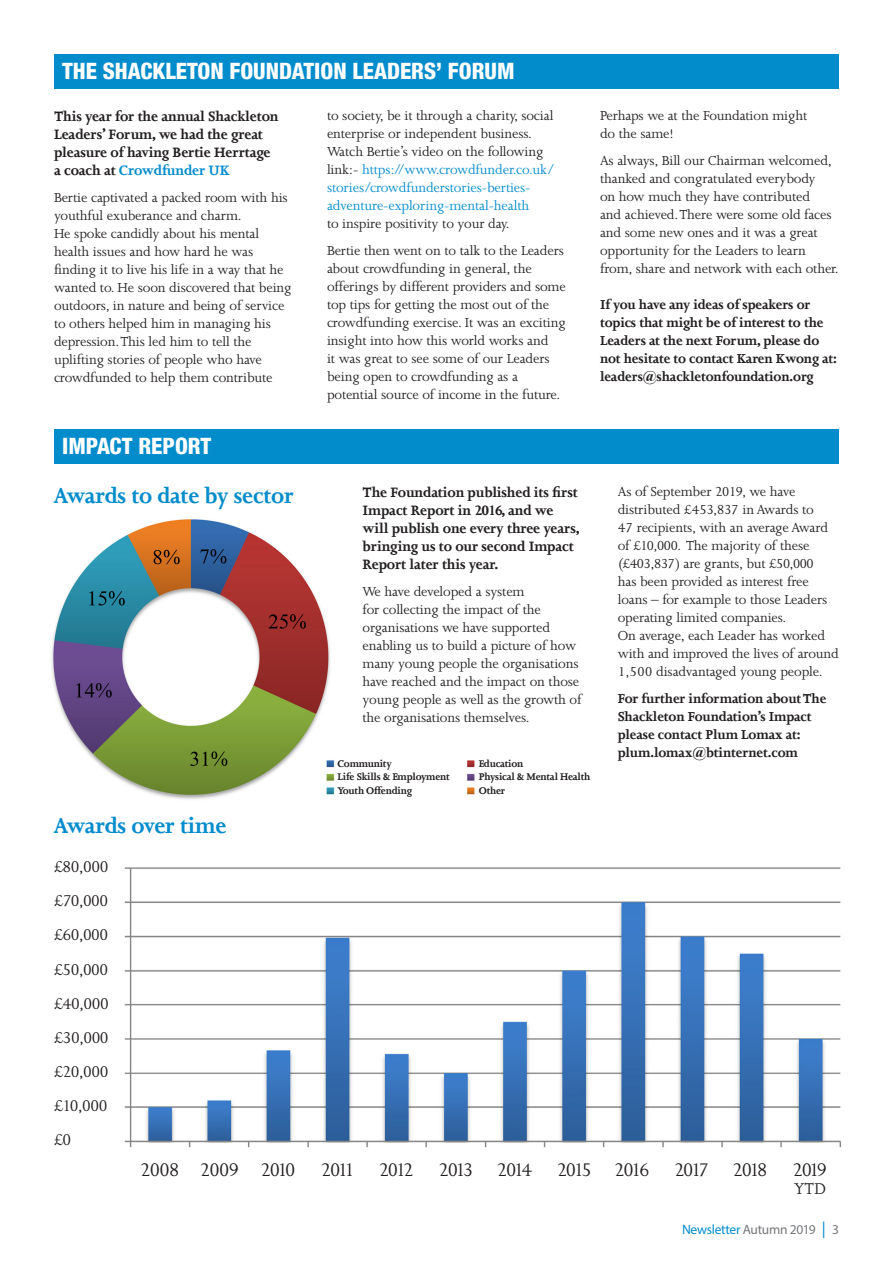
<style>
.page{position:relative;width:893px;height:1263px;background:#fff}
.page>*{position:absolute;margin:0;border:0;box-sizing:border-box;transform-origin:0 0}
.t1{font:700 24.75px "Joanna";letter-spacing:-.01em;color:#038ccc}
.t2{font:800 condensed 22.5px "Helvetica Neue LT Com";color:#fff}
.t3{font:21px "Joanna";letter-spacing:-.15em;color:#231f20}
.t4{font:18px "Joanna";letter-spacing:-.06em;color:#231f20}
.t5{font:700 15.75px/18px "Joanna";letter-spacing:-.01em;color:#231f20}
.t6{font:700 15.75px "Joanna";letter-spacing:-.01em;color:#038ccc}
.t7{font:15px/18px "Joanna";letter-spacing:-.01em;color:#231f20}
.t8{font:700 15px/18px "Joanna";letter-spacing:-.01em;color:#231f20}
.t9{font:13.5px "Myriad Pro";letter-spacing:-.02em;color:#76787b}
.t10{font:700 11.25px "Joanna";letter-spacing:-.02em;color:#231f20}
.s1{color:#231f20}
.s2{color:#038ccc}
.s3{font-size:16.5px;color:#038ccc}
</style>
<div class="page">
<div style="left:54px;top:429px;width:785px;height:35px;background:#038ccc"></div>
<img style="left:124px;top:867px;width:717px;height:281px">
<img style="left:51px;top:519px;width:279px;height:280px">
<div style="left:54px;top:54px;width:785px;height:35px;background:#038ccc"></div>
<img style="left:467px;top:760px;width:8px;height:35px">
<img style="left:325px;top:755px;width:10px;height:44px">
<p class="t2" style="left:62px;top:57px;width:454px">THE SHACKLETON FOUNDATION LEADERS’ FORUM</p>
<p class="t5" style="left:54px;top:107px;width:226px">This year for the annual Shackleton<br>Leaders’ Forum, we had the great pleasure of having Bertie Herrtage</p>
<p class="t6" style="left:54px;top:160px;width:177px"><span class="s1">a coach at</span> Crowdfunder UK</p>
<p class="t7" style="left:54px;top:188px;width:235px">Bertie captivated a packed room with his youthful exuberance and charm.</p>
<p class="t7" style="left:54px;top:224px;width:239px">He spoke candidly about his mental health issues and how hard he was finding it to live his life in a way that he wanted to. He soon discovered that being outdoors, in nature and being of service to others helped him in managing his depression. This led him to tell the uplifting stories of people who have crowdfunded to help them contribute</p>
<p class="t7" style="left:327px;top:107px;width:229px">to society, be it through a charity, social enterprise or independent business.<br>Watch Bertie’s video on the following link:- <span class="s2">https://www.crowdfunder.co.uk/ stories/crowdfunderstories-berties&shy;adventure-exploring-mental-health</span></p>
<p class="t7" style="left:327px;top:215px;width:184px">to inspire positivity to your day.</p>
<p class="t7" style="left:327px;top:242px;width:240px">Bertie then went on to talk to the Leaders about crowdfunding in general, the offerings by different providers and some top tips for getting the most out of the crowdfunding exercise. It was an exciting insight into how this world works and<br>it was great to see some of our Leaders being open to crowdfunding as a potential source of income in the future.</p>
<p class="t7" style="left:600px;top:107px;width:209px">Perhaps we at the Foundation might</p>
<p class="t7" style="left:600px;top:125px;width:75px">do the same!</p>
<p class="t7" style="left:600px;top:152px;width:240px">As always, Bill our Chairman welcomed, thanked and congratulated everybody<br>on how much they have contributed<br>and achieved. There were some old faces and some new ones and it was a great opportunity for the Leaders to learn from, share and network with each other.</p>
<p class="t8" style="left:600px;top:295px;width:238px">If you have any ideas of speakers or topics that might be of interest to the Leaders at the next Forum, please do not hesitate to contact Karen Kwong at: leaders@shackletonfoundation.org</p>
<p class="t2" style="left:62px;top:433px;width:151px">IMPACT REPORT</p>
<p class="t1" style="left:53px;top:480px;width:242px">Awards to date by sector</p>
<p class="t1" style="left:53px;top:811px;width:175px">Awards over time</p>
<p class="t4" style="left:54px;top:857px;width:56px">£80,000</p>
<p class="t4" style="left:54px;top:891px;width:56px">£70,000</p>
<p class="t4" style="left:54px;top:925px;width:56px">£60,000</p>
<p class="t4" style="left:54px;top:959px;width:56px">£50,000</p>
<p class="t4" style="left:54px;top:994px;width:57px">£40,000</p>
<p class="t4" style="left:54px;top:1028px;width:57px">£30,000</p>
<p class="t4" style="left:54px;top:1062px;width:56px">£20,000</p>
<p class="t4" style="left:54px;top:1096px;width:55px">£10,000</p>
<p class="t4" style="left:54px;top:1130px;width:19px">£0</p>
<p class="t5" style="left:362px;top:482px;width:219px">The Foundation published its first<br>Impact Report in 2016, and we will publish one every three years, bringing us to our second Impact<br>Report later this year.</p>
<p class="t7" style="left:362px;top:582px;width:221px">We have developed a system<br>for collecting the impact of the organisations we have supported enabling us to build a picture of how many young people the organisations have reached and the impact on those young people as well as the growth of the organisations themselves.</p>
<p class="t10" style="left:338px;top:756px;width:56px">Community</p>
<p class="t10" style="left:338px;top:770px;width:114px">Life Skills &amp; Employment</p>
<p class="t10" style="left:338px;top:783px;width:76px">Youth Offending</p>
<p class="t10" style="left:479px;top:756px;width:46px">Education</p>
<p class="t10" style="left:479px;top:770px;width:113px">Physical &amp; Mental Health</p>
<p class="t10" style="left:479px;top:783px;width:28px">Other</p>
<p class="t7" style="left:618px;top:482px;width:212px">As of September 2019, we have distributed £453,837 in Awards to 47 recipients, with an average Award of £10,000. The majority of these (£403,837) are grants, but £50,000 has been provided as interest free loans – for example to those Leaders operating limited companies.</p>
<p class="t7" style="left:618px;top:626px;width:223px">On average, each Leader has worked with and improved the lives of around<br>1,500 disadvantaged young people.</p>
<p class="t8" style="left:618px;top:689px;width:210px">For further information about The<br>Shackleton Foundation’s Impact please contact Plum Lomax at:</p>
<p class="t8" style="left:618px;top:743px;width:182px">plum.lomax@btinternet.com</p>
<p class="t3" style="left:140px;top:1159px;width:41px">2008</p>
<p class="t3" style="left:200px;top:1159px;width:41px">2009</p>
<p class="t3" style="left:261px;top:1159px;width:37px">2010</p>
<p class="t3" style="left:321px;top:1159px;width:36px">2011</p>
<p class="t3" style="left:379px;top:1159px;width:37px">2012</p>
<p class="t3" style="left:439px;top:1159px;width:37px">2013</p>
<p class="t3" style="left:497px;top:1159px;width:37px">2014</p>
<p class="t3" style="left:557px;top:1159px;width:37px">2015</p>
<p class="t3" style="left:614px;top:1159px;width:37px">2016</p>
<p class="t3" style="left:674px;top:1159px;width:37px">2017</p>
<p class="t3" style="left:732px;top:1159px;width:37px">2018</p>
<p class="t3" style="left:792px;top:1159px;width:36px">2019</p>
<p class="t4" style="left:794px;top:1179px;width:33px">YTD</p>
<p class="t9" style="left:682px;top:1221px;width:158px"><span class="s2">Newsletter</span> Autumn 2019 <span class="s3">|</span> 3</p>
</div>
